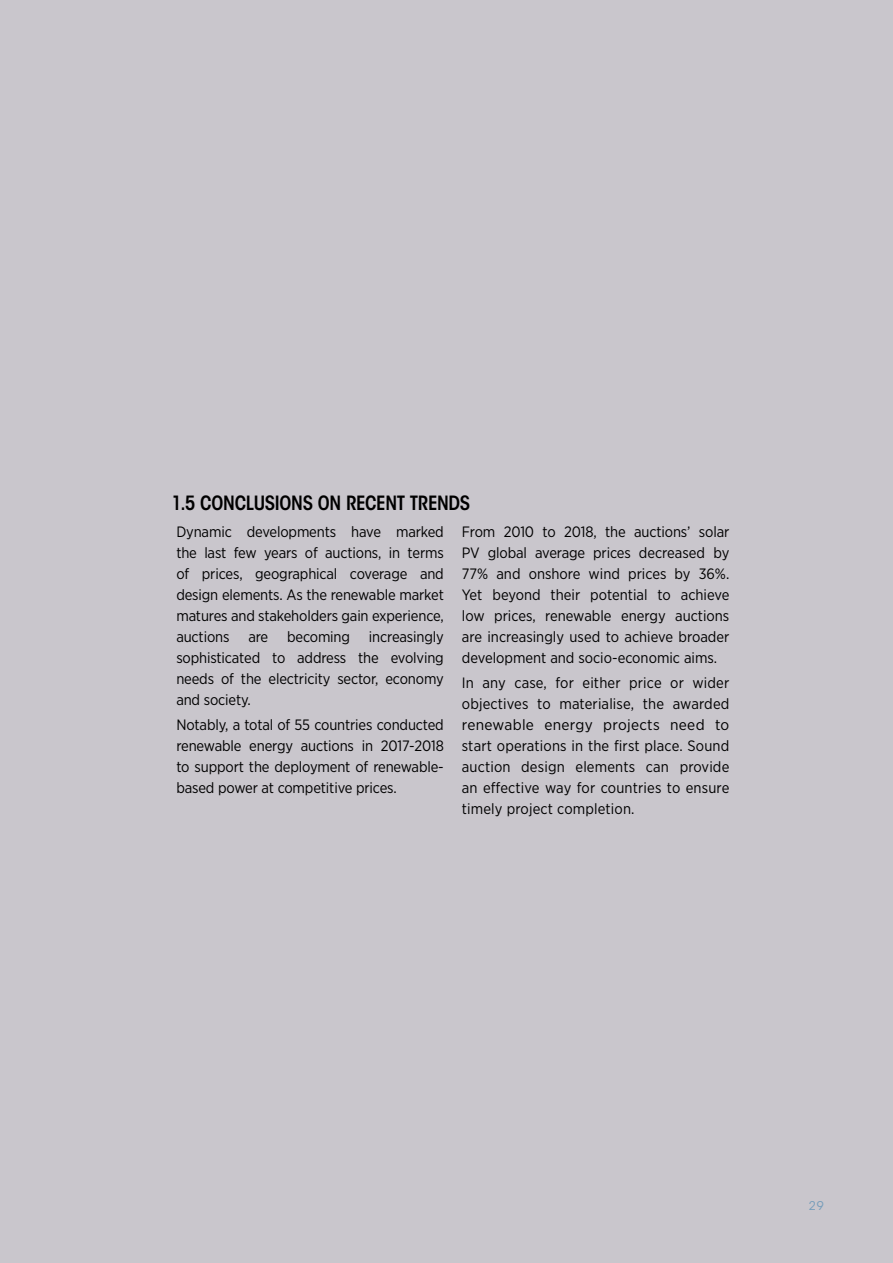
<style>
.page{position:relative;width:893px;height:1263px;background:#c9c6cc}
.page>*{position:absolute;margin:0;border:0;box-sizing:border-box;transform-origin:0 0}
.t1{font:600 condensed 19.5px "ITC Avant Garde Std";letter-spacing:-.02em;color:#000}
.t2{font:15px/21px "Gotham Narrow";letter-spacing:-.01em;color:#000;text-align:justify}
.t3{font:12px "ITC Avant Garde Std";color:#769dba}
</style>
<div class="page">
<h1 class="t1" style="left:172px;top:491px;width:300px">1.5 CONCLUSIONS ON RECENT TRENDS</h1>
<p class="t2" style="left:176px;top:521px;width:269px">Dynamic developments have marked the last few years of auctions, in terms of prices, geographical coverage and design elements. As the renewable market matures and stakeholders gain experience, auctions</p>
<p class="t2" style="left:462px;top:521px;width:269px">From 2010 to 2018, the auctions’ solar PV global average prices decreased by 77% and onshore wind prices by 36%.<br>Yet beyond their potential to achieve low prices, renewable energy auctions are increasingly used to achieve broader development and socio-economic aims.</p>
<p class="t2" style="left:462px;top:672px;width:269px">In any case, for either price or wider objectives to materialise, the awarded renewable energy projects need to start operations in the first place. Sound auction design elements can provide an effective way for countries to ensure timely project completion.</p>
<p class="t2" style="left:176px;top:626px;width:269px;text-indent:193px">increasingly sophisticated to address the evolving needs of the electricity sector, economy and society.</p>
<p class="t2" style="left:176px;top:714px;width:269px">Notably, a total of 55 countries conducted renewable energy auctions in 2017-2018 to support the deployment of renewable&shy;based power at competitive prices.</p>
<p class="t2" style="left:248px;top:626px;width:21px">are</p>
<p class="t2" style="left:287px;top:626px;width:65px">becoming</p>
<p class="t3" style="left:809px;top:1198px;width:17px">29</p>
</div>
